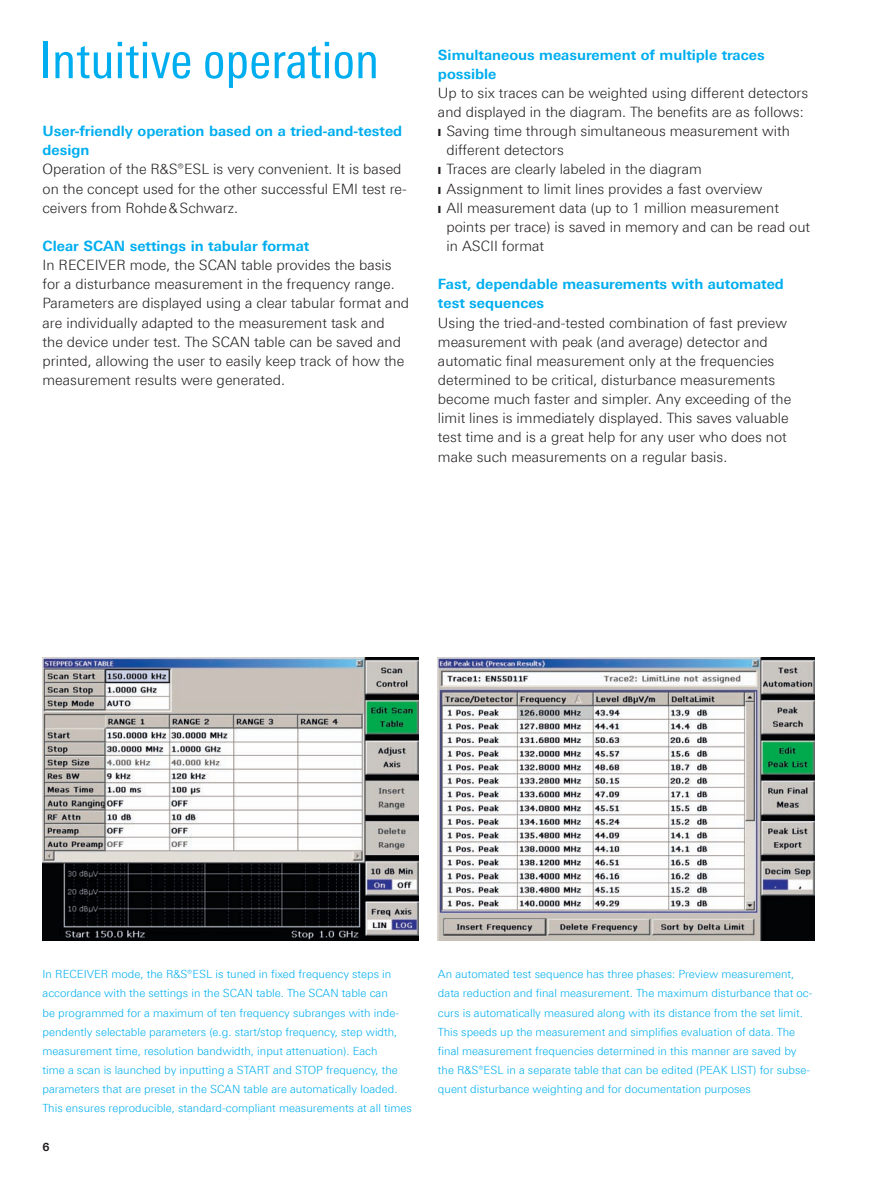
<style>
.page{position:relative;width:893px;height:1191px;background:#fff}
.page>*{position:absolute;margin:0;border:0;box-sizing:border-box;transform-origin:0 0}
.t1{font:51px "Linotype Univers 420 Cn";color:#00aeef}
.t2{font:300 14.25px/19.2px "Linotype Univers 330";color:#231f20}
.t3{font:700 14.25px/19.2px "Linotype Univers 630";color:#00aeef}
.t4{font:300 11.25px/19.2px "Linotype Univers 330";color:#00aeef}
.t5{font:700 11.25px "Linotype Univers 630";color:#231f20}
</style>
<div class="page">
<img style="left:43px;top:657px;width:376px;height:283px">
<img style="left:438px;top:657px;width:376px;height:283px">
<h1 class="t1" style="left:40px;top:30px;width:341px">Intuitive operation</h1>
<p class="t3" style="left:438px;top:45px;width:328px">Simultaneous measurement of multiple traces possible</p>
<p class="t2" style="left:438px;top:83px;width:372px">Up to six traces can be weighted using different detectors</p>
<p class="t2" style="left:438px;top:102px;width:367px">and displayed in the diagram. The benefits are as follows:</p>
<p class="t2" style="left:446px;top:121px;width:345px">Saving time through simultaneous measurement with</p>
<p class="t2" style="left:446px;top:140px;width:119px">different detectors</p>
<p class="t2" style="left:446px;top:160px;width:257px">Traces are clearly labeled in the diagram</p>
<p class="t2" style="left:446px;top:179px;width:318px">Assignment to limit lines provides a fast overview</p>
<p class="t2" style="left:446px;top:198px;width:334px">All measurement data (up to 1 million measurement</p>
<p class="t2" style="left:446px;top:217px;width:365px">points per trace) is saved in memory and can be read out</p>
<p class="t2" style="left:446px;top:236px;width:99px">in ASCII format</p>
<p class="t3" style="left:438px;top:274px;width:347px">Fast, dependable measurements with automated test sequences</p>
<p class="t2" style="left:438px;top:313px;width:355px">Using the tried-and-tested combination of fast preview measurement with peak (and average) detector and automatic final measurement only at the frequencies determined to be critical, disturbance measurements become much faster and simpler. Any exceeding of the limit lines is immediately displayed. This saves valuable test time and is a great help for any user who does not make such measurements on a regular basis.</p>
<p class="t3" style="left:43px;top:121px;width:361px">User-friendly operation based on a tried-and-tested design</p>
<p class="t2" style="left:43px;top:160px;width:366px">Operation of the R&amp;S®ESL is very convenient. It is based on the concept used for the other successful EMI test re&shy;ceivers from Rohde&amp;Schwarz.</p>
<p class="t3" style="left:43px;top:236px;width:268px">Clear SCAN settings in tabular format</p>
<p class="t2" style="left:43px;top:255px;width:368px">In RECEIVER mode, the SCAN table provides the basis for a disturbance measurement in the frequency range.<br>Parameters are displayed using a clear tabular format and are individually adapted to the measurement task and<br>the device under test. The SCAN table can be saved and printed, allowing the user to easily keep track of how the measurement results were generated.</p>
<p class="t4" style="left:43px;top:964px;width:371px">In RECEIVER mode, the R&amp;S®ESL is tuned in fixed frequency steps in accordance with the settings in the SCAN table. The SCAN table can<br>be programmed for a maximum of ten frequency subranges with inde&shy;pendently selectable parameters (e.g. start/stop frequency, step width, measurement time, resolution bandwidth, input attenuation). Each<br>time a scan is launched by inputting a START and STOP frequency, the parameters that are preset in the SCAN table are automatically loaded.<br>This ensures reproducible, standard-compliant measurements at all times</p>
<p class="t4" style="left:438px;top:964px;width:376px">An automated test sequence has three phases: Preview measurement, data reduction and final measurement. The maximum disturbance that oc&shy;curs is automatically measured along with its distance from the set limit.<br>This speeds up the measurement and simplifies evaluation of data. The final measurement frequencies determined in this manner are saved by the R&amp;S®ESL in a separate table that can be edited (PEAK LIST) for subse&shy;quent disturbance weighting and for documentation purposes</p>
<p class="t5" style="left:43px;top:1139px;width:9px">6</p>
</div>
